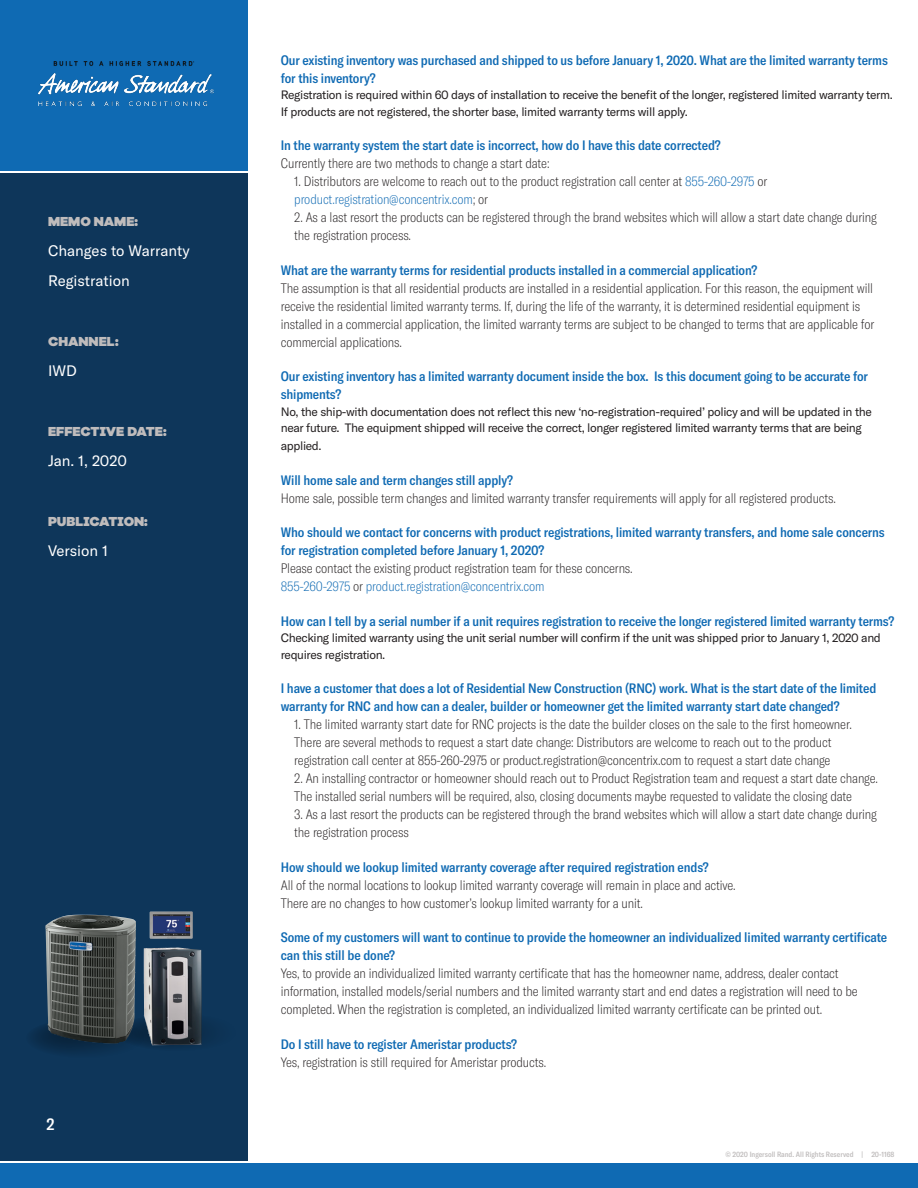
<style>
.page{position:relative;width:918px;height:1188px;background:#fff}
.page>*{position:absolute;margin:0;border:0;box-sizing:border-box;transform-origin:0 0}
.t1{font:500 condensed 16.5px "GT America";color:#fff}
.t2{font:15px/30px "GT America";color:#fff}
.t3{font:100 condensed 13.5px/18px "GT America";letter-spacing:-.01em;color:#231f20}
.t4{font:500 condensed 13.5px/18px "GT America";letter-spacing:-.01em;color:#0f6ab3}
.t5{font:100 condensed 13.5px "GT America";letter-spacing:-.01em;color:#0f6ab3}
.t6{font:900 13.5px "Galano Grotesque Alt";color:#bfbcbc}
.t7{font:12px/16.5px "GT America";letter-spacing:-.03em;color:#231f20}
.t8{font:500 condensed 7.5px "GT America";color:#bfbcbc}
.s1{color:#0f6ab3}
.s2{color:#231f20}
</style>
<div class="page">
<div style="left:0;top:174px;width:248px;height:987px;background:#0e365a"></div>
<div style="left:0;top:1163px;width:918px;height:25px;background:#0f6ab3"></div>
<div style="left:0;top:0;width:248px;height:171px;background:#0f6ab3"></div>
<img style="left:38px;top:62px;width:176px;height:44px">
<div style="left:115px;top:1014px;width:126px;height:37px;background:#0d3355;border-radius:50%"></div>
<img style="left:144px;top:947px;width:58px;height:98px">
<img style="left:150px;top:911px;width:43px;height:28px">
<svg style="left:25px;top:1018px;width:121px;height:41px;fill:#0c3051"></svg>
<img style="left:45px;top:915px;width:91px;height:128px">
<p class="t6" style="left:48px;top:213px;width:92px">MEMO NAME:</p>
<p class="t2" style="left:48px;top:236px;width:143px">Changes to Warranty<br>Registration</p>
<p class="t6" style="left:48px;top:333px;width:72px">CHANNEL:</p>
<p class="t2" style="left:48px;top:356px;width:30px">IWD</p>
<p class="t6" style="left:48px;top:423px;width:120px">EFFECTIVE DATE:</p>
<p class="t2" style="left:48px;top:446px;width:80px">Jan. 1, 2020</p>
<p class="t6" style="left:48px;top:513px;width:101px">PUBLICATION:</p>
<p class="t2" style="left:48px;top:536px;width:62px">Version 1</p>
<p class="t1" style="left:46px;top:1115px;width:10px">2</p>
<p class="t4" style="left:281px;top:51px;width:609px">Our existing inventory was purchased and shipped to us before January 1, 2020. What are the limited warranty terms for this inventory?</p>
<p class="t7" style="left:281px;top:87px;width:614px">Registration is required within 60 days of installation to receive the benefit of the longer, registered limited warranty term.<br>If products are not registered, the shorter base, limited warranty terms will apply.</p>
<p class="t4" style="left:281px;top:137px;width:442px">In the warranty system the start date is incorrect, how do I have this date corrected?</p>
<p class="t3" style="left:281px;top:155px;width:270px">Currently there are two methods to change a start date:</p>
<p class="t3" style="left:294px;top:173px;width:475px">1. Distributors are welcome to reach out to the product registration call center at <span class="s1">855-260-2975</span> or</p>
<p class="t5" style="left:294px;top:192px;width:195px">product.registration@concentrix.com<span class="s2">; or</span></p>
<p class="t3" style="left:294px;top:209px;width:584px">2. As a last resort the products can be registered through the brand websites which will allow a start date change during the registration process.</p>
<p class="t4" style="left:281px;top:261px;width:478px">What are the warranty terms for residential products installed in a commercial application?</p>
<p class="t3" style="left:281px;top:279px;width:595px">The assumption is that all residential products are installed in a residential application. For this reason, the equipment will receive the residential limited warranty terms. If, during the life of the warranty, it is determined residential equipment is installed in a commercial application, the limited warranty terms are subject to be changed to terms that are applicable for commercial applications.</p>
<p class="t4" style="left:281px;top:368px;width:589px">Our existing inventory has a limited warranty document inside the box. Is this document going to be accurate for shipments?</p>
<p class="t7" style="left:281px;top:403px;width:593px">No, the ship-with documentation does not reflect this new ‘no-registration-required’ policy and will be updated in the near future. The equipment shipped will receive the correct, longer registered limited warranty terms that are being</p>
<p class="t7" style="left:281px;top:438px;width:42px">applied.</p>
<p class="t4" style="left:281px;top:471px;width:234px">Will home sale and term changes still apply?</p>
<p class="t3" style="left:281px;top:489px;width:557px">Home sale, possible term changes and limited warranty transfer requirements will apply for all registered products.</p>
<p class="t4" style="left:281px;top:524px;width:606px">Who should we contact for concerns with product registrations, limited warranty transfers, and home sale concerns for registration completed before January 1, 2020?</p>
<p class="t3" style="left:281px;top:560px;width:353px">Please contact the existing product registration team for these concerns.</p>
<p class="t5" style="left:281px;top:579px;width:265px">855-260-2975 <span class="s2">or</span> product.registration@concentrix.com</p>
<p class="t4" style="left:281px;top:612px;width:615px">How can I tell by a serial number if a unit requires registration to receive the longer registered limited warranty terms?</p>
<p class="t7" style="left:281px;top:630px;width:602px">Checking limited warranty using the unit serial number will confirm if the unit was shipped prior to January 1, 2020 and requires registration.</p>
<p class="t4" style="left:281px;top:680px;width:597px">I have a customer that does a lot of Residential New Construction (RNC) work. What is the start date of the limited warranty for RNC and how can a dealer, builder or homeowner get the limited warranty start date changed?</p>
<p class="t3" style="left:294px;top:716px;width:559px">1. The limited warranty start date for RNC projects is the date the builder closes on the sale to the first homeowner.<br>There are several methods to request a start date change: Distributors are welcome to reach out to the product</p>
<p class="t3" style="left:294px;top:752px;width:538px">registration call center at 855-260-2975 or product.registration@concentrix.com to request a start date change</p>
<p class="t3" style="left:294px;top:770px;width:585px">2. An installing contractor or homeowner should reach out to Product Registration team and request a start date change.<br>The installed serial numbers will be required, also, closing documents maybe requested to validate the closing date</p>
<p class="t3" style="left:294px;top:806px;width:584px">3. As a last resort the products can be registered through the brand websites which will allow a start date change during the registration process</p>
<p class="t4" style="left:281px;top:858px;width:429px">How should we lookup limited warranty coverage after required registration ends?</p>
<p class="t3" style="left:281px;top:876px;width:456px">All of the normal locations to lookup limited warranty coverage will remain in place and active.</p>
<p class="t3" style="left:281px;top:894px;width:364px">There are no changes to how customer’s lookup limited warranty for a unit.</p>
<p class="t4" style="left:281px;top:929px;width:608px">Some of my customers will want to continue to provide the homeowner an individualized limited warranty certificate can this still be done?</p>
<p class="t3" style="left:281px;top:965px;width:579px">Yes, to provide an individualized limited warranty certificate that has the homeowner name, address, dealer contact information, installed models/serial numbers and the limited warranty start and end dates a registration will need to be completed. When the registration is completed, an individualized limited warranty certificate can be printed out.</p>
<p class="t4" style="left:281px;top:1035px;width:238px">Do I still have to register Ameristar products?</p>
<p class="t3" style="left:281px;top:1053px;width:267px">Yes, registration is still required for Ameristar products.</p>
<p class="t8" style="left:725px;top:1150px;width:171px">© 2020 Ingersoll Rand. All Rights Reserved | 20-1168</p>
</div>
